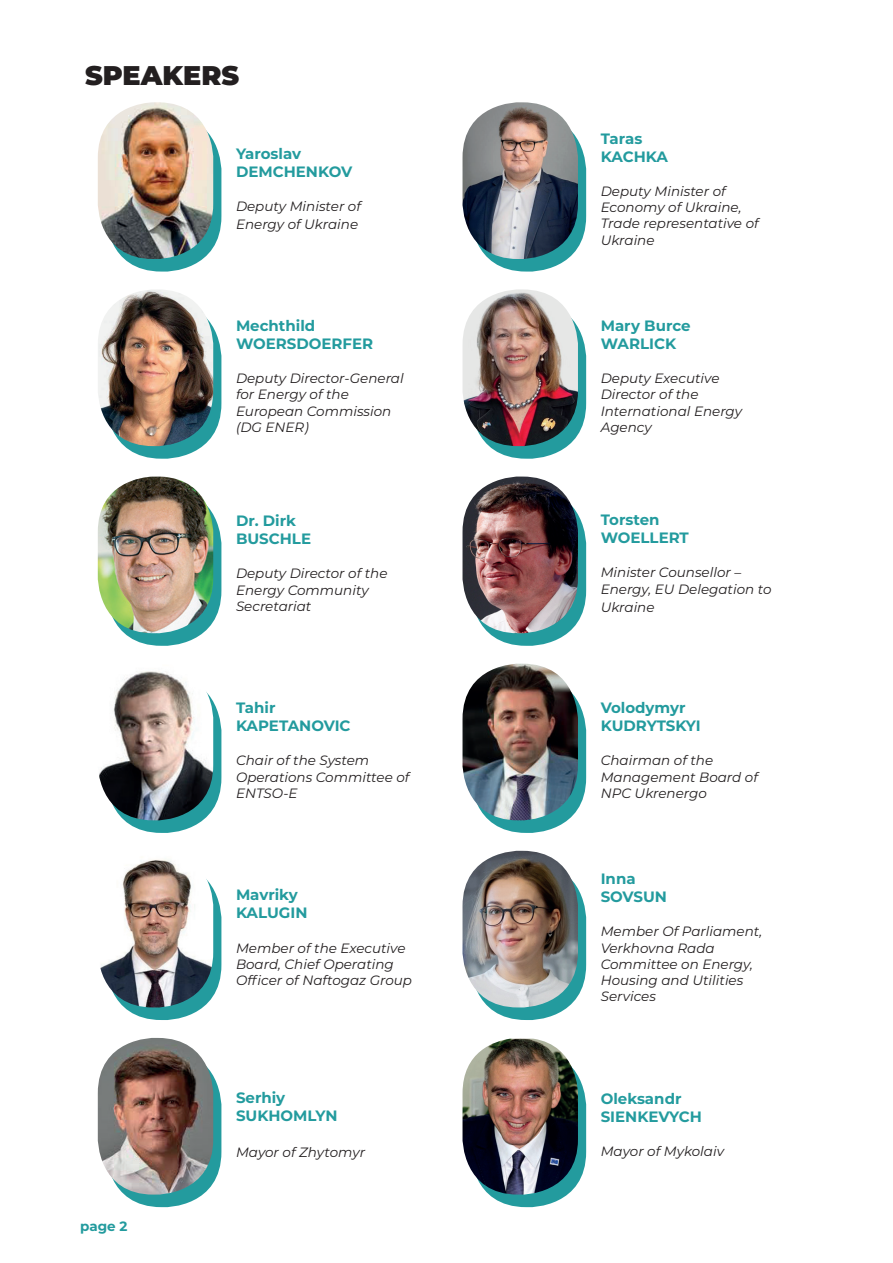
<style>
.page{position:relative;width:893px;height:1263px;background:#fff}
.page>*{position:absolute;margin:0;border:0;box-sizing:border-box;transform-origin:0 0}
.t1{font:900 27px "Montserrat";color:#231f20}
.t2{font:700 15px/18px "Montserrat";color:#239b9e}
.t3{font:italic 13.5px/16.2px "Montserrat";color:#231f20}
.t4{font:700 13.5px "Montserrat";color:#239b9e}
</style>
<div class="page">
<div style="left:106px;top:115px;width:115px;height:157px;background:#239b9e;border-radius:55px"></div>
<img style="left:98px;top:102px;width:115px;height:157px">
<div style="left:106px;top:302px;width:115px;height:157px;background:#239b9e;border-radius:55px"></div>
<img style="left:98px;top:290px;width:115px;height:156px">
<div style="left:106px;top:489px;width:115px;height:157px;background:#239b9e;border-radius:55px"></div>
<img style="left:98px;top:477px;width:115px;height:156px">
<div style="left:106px;top:676px;width:115px;height:157px;background:#239b9e;border-radius:55px"></div>
<img style="left:99px;top:671px;width:114px;height:149px">
<div style="left:106px;top:863px;width:115px;height:157px;background:#239b9e;border-radius:55px"></div>
<img style="left:100px;top:859px;width:113px;height:148px">
<div style="left:106px;top:1050px;width:115px;height:157px;background:#239b9e;border-radius:55px"></div>
<img style="left:98px;top:1038px;width:115px;height:156px">
<div style="left:471px;top:115px;width:115px;height:157px;background:#239b9e;border-radius:55px"></div>
<img style="left:462px;top:102px;width:116px;height:157px">
<div style="left:471px;top:302px;width:115px;height:157px;background:#239b9e;border-radius:55px"></div>
<img style="left:462px;top:289px;width:116px;height:157px">
<div style="left:471px;top:489px;width:115px;height:157px;background:#239b9e;border-radius:55px"></div>
<img style="left:462px;top:477px;width:116px;height:156px">
<div style="left:471px;top:676px;width:115px;height:157px;background:#239b9e;border-radius:55px"></div>
<img style="left:462px;top:664px;width:116px;height:156px">
<div style="left:471px;top:863px;width:115px;height:157px;background:#239b9e;border-radius:55px"></div>
<img style="left:462px;top:851px;width:116px;height:156px">
<div style="left:471px;top:1050px;width:115px;height:157px;background:#239b9e;border-radius:55px"></div>
<img style="left:462px;top:1039px;width:116px;height:155px">
<h1 class="t1" style="left:85px;top:55px;width:156px">SPEAKERS</h1>
<p class="t2" style="left:236px;top:144px;width:118px">Yaroslav<br>DEMCHENKOV</p>
<p class="t3" style="left:236px;top:197px;width:127px;line-height:18px">Deputy Minister of<br>Energy of Ukraine</p>
<p class="t2" style="left:236px;top:316px;width:139px">Mechthild<br>WOERSDOERFER</p>
<p class="t3" style="left:236px;top:370px;width:169px">Deputy Director-General for Energy of the<br>European Commission (DG ENER)</p>
<p class="t2" style="left:236px;top:511px;width:77px">Dr. Dirk<br>BUSCHLE</p>
<p class="t3" style="left:236px;top:565px;width:153px">Deputy Director of the<br>Energy Community<br>Secretariat</p>
<p class="t2" style="left:236px;top:698px;width:116px">Tahir<br>KAPETANOVIC</p>
<p class="t3" style="left:236px;top:752px;width:175px">Chair of the System<br>Operations Committee of<br>ENTSO-E</p>
<p class="t2" style="left:236px;top:885px;width:73px">Mavriky<br>KALUGIN</p>
<p class="t3" style="left:236px;top:939px;width:178px">Member of the Executive<br>Board, Chief Operating<br>Officer of Naftogaz Group</p>
<p class="t4" style="left:80px;top:1216px;width:49px">page 2</p>
<p class="t2" style="left:236px;top:1088px;width:103px">Serhiy<br>SUKHOMLYN</p>
<p class="t3" style="left:236px;top:1143px;width:131px">Mayor of Zhytomyr</p>
<p class="t2" style="left:601px;top:129px;width:69px">Taras<br>KACHKA</p>
<p class="t3" style="left:601px;top:183px;width:159px">Deputy Minister of<br>Economy of Ukraine,<br>Trade representative of<br>Ukraine</p>
<p class="t2" style="left:601px;top:316px;width:91px">Mary Burce<br>WARLICK</p>
<p class="t3" style="left:601px;top:370px;width:143px">Deputy Executive<br>Director of the<br>International Energy<br>Agency</p>
<p class="t2" style="left:601px;top:510px;width:90px">Torsten<br>WOELLERT</p>
<p class="t3" style="left:601px;top:564px;width:172px">Minister Counsellor –<br>Energy, EU Delegation to</p>
<p class="t3" style="left:601px;top:598px;width:55px">Ukraine</p>
<p class="t2" style="left:601px;top:698px;width:102px">Volodymyr<br>KUDRYTSKYI</p>
<p class="t3" style="left:601px;top:752px;width:159px">Chairman of the<br>Management Board of<br>NPC Ukrenergo</p>
<p class="t2" style="left:601px;top:869px;width:68px">Inna<br>SOVSUN</p>
<p class="t3" style="left:601px;top:923px;width:163px">Member Of Parliament,<br>Verkhovna Rada<br>Committee on Energy,<br>Housing and Utilities<br>Services</p>
<p class="t2" style="left:601px;top:1088px;width:103px">Oleksandr<br>SIENKEVYCH</p>
<p class="t3" style="left:601px;top:1142px;width:125px">Mayor of Mykolaiv</p>
</div>
